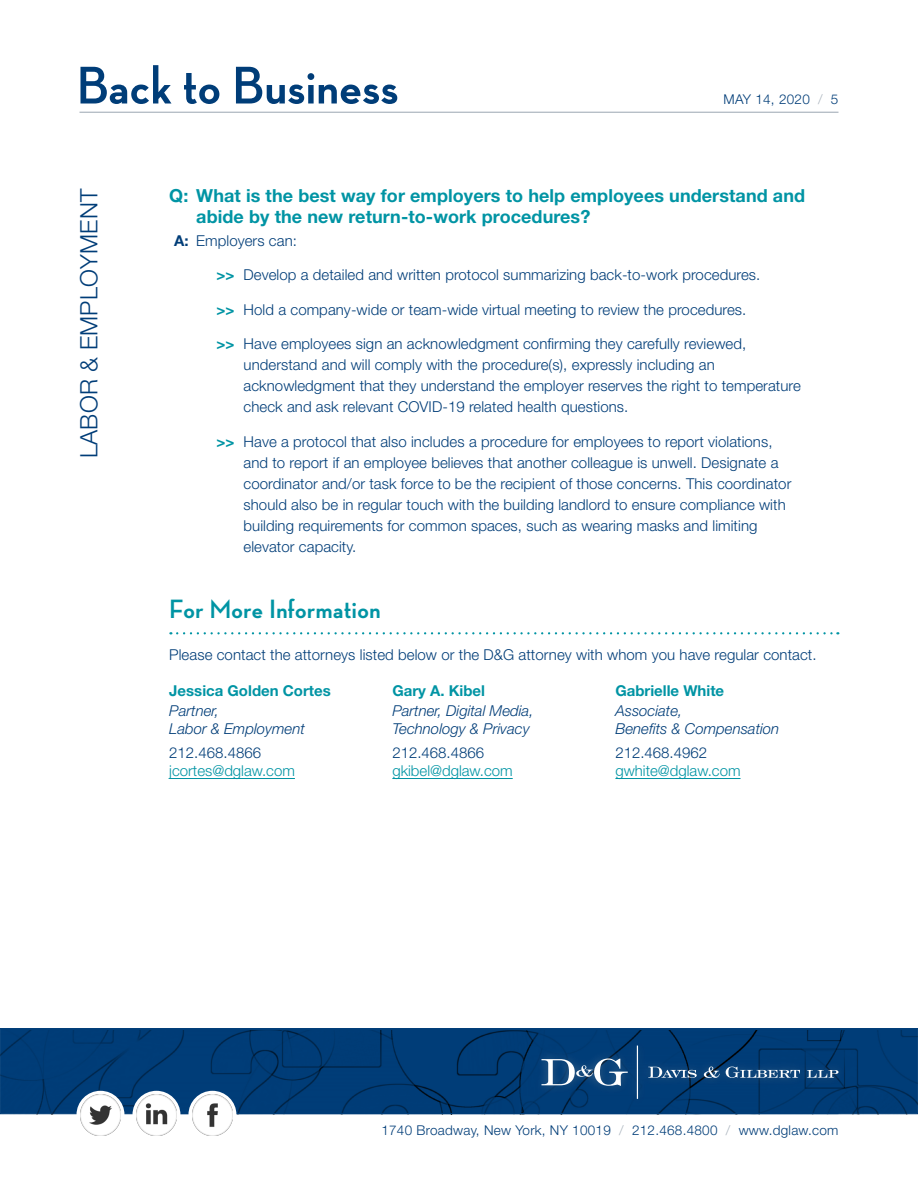
<style>
.page{position:relative;width:918px;height:1188px;background:#fff}
.page>*{position:absolute;margin:0;border:0;box-sizing:border-box;transform-origin:0 0}
.t1{font:700 54px "Neutra Disp";letter-spacing:.01em;color:#003d78}
.PQ_-_For_More_Inform{font:700 27px "Neutra Disp";letter-spacing:.02em;color:#0094a4}
.t2{font:300 24px "Helvetica Neue LT Std";letter-spacing:.01em;color:#003d78}
.PQ_-_Body_Text_-_FAQ{font:700 18px/21.6px "Helvetica Neue LT Std";letter-spacing:.005em;color:#0094a4}
._02_e_Story_Body{font:300 15px/21px "Helvetica Neue LT Std";letter-spacing:.005em;color:#003d78}
.PQ_-_For_More_Inform-2{font:italic 300 15px/18px "Helvetica Neue LT Std";color:#003d78}
._07__b_ForMoreInfo_B{font:300 15px "Helvetica Neue LT Std";color:#0094a4}
.PQ_-_For_More_Inform-3{font:700 15px "Helvetica Neue LT Std";color:#0094a4}
._07__b_ForMoreInfo_B-2{font:300 15px "Helvetica Neue LT Std";color:#003d78}
.PQ_-_Body_Text_-_FAW{font:300 15px "Helvetica Neue LT Std";letter-spacing:.005em;color:#003d78}
.t3{font:300 13.5px "Helvetica Neue LT Std";letter-spacing:.02em;color:#003d78}
.s1{color:#a6b0ba}
.s2{font-weight:700}
.s3{font-weight:700;color:#0094a4}
</style>
<div class="page">
<div style="left:0;top:1028px;width:918px;height:86px;background:#003d78;border:1px solid #003d78"></div>
<hr style="left:169px;top:1113px;width:670px;height:1px;background:#003d78">
<div style="left:77px;top:1091px;width:47px;height:48px;background:#fff;border-radius:50%"></div>
<img style="left:80px;top:1094px;width:41px;height:41px">
<div style="left:132px;top:1091px;width:48px;height:48px;background:#fff;border-radius:50%"></div>
<img style="left:136px;top:1094px;width:41px;height:41px">
<div style="left:188px;top:1091px;width:48px;height:48px;background:#fff;border-radius:50%"></div>
<img style="left:192px;top:1094px;width:41px;height:41px">
<div style="left:533px;top:1037px;width:315px;height:70px;background:#fff;opacity:.25"></div>
<hr style="left:637px;top:1046px;width:1px;height:53px;background:#fff">
<svg style="left:541px;top:1058px;width:87px;height:28px"></svg>
<svg style="left:648px;top:1067px;width:49px;height:11px"></svg>
<svg style="left:704px;top:1067px;width:16px;height:11px"></svg>
<svg style="left:726px;top:1067px;width:74px;height:11px"></svg>
<svg style="left:807px;top:1070px;width:32px;height:8px"></svg>
<hr style="left:79px;top:112px;width:760px;height:1px;background:#a6b0ba">
<svg style="left:177px;top:632px;width:661px;height:2px"></svg>
<hr style="left:169px;top:778px;width:126px;height:1px;background:#0094a4">
<hr style="left:392px;top:778px;width:121px;height:1px;background:#0094a4">
<hr style="left:615px;top:778px;width:126px;height:1px;background:#0094a4">
<h1 class="t1" style="left:76px;top:55px;width:323px">Back to Business</h1>
<p class="t3" style="left:724px;top:90px;width:116px">MAY 14, 2020 <span class="s1">/</span> 5</p>
<h3 class="t2" style="left:74px;top:458px;width:271px;rotate:-90deg">LABOR &amp; EMPLOYMENT</h3>
<p class="PQ_-_Body_Text_-_FAQ" style="left:196px;top:184px;width:610px;text-indent:-27px">Q: What is the best way for employers to help employees understand and abide by the new return-to-work procedures?</p>
<p class="PQ_-_Body_Text_-_FAW" style="left:174px;top:231px;width:124px"><span class="s2">A:</span> Employers can:</p>
<p class="_02_e_Story_Body" style="left:217px;top:264px;width:545px"><span class="s3">&gt;&gt;&gt;</span> Develop a detailed and written protocol summarizing back-to-work procedures.</p>
<p class="_02_e_Story_Body" style="left:217px;top:299px;width:531px"><span class="s3">&gt;&gt;&gt;</span> Hold a company-wide or team-wide virtual meeting to review the procedures.</p>
<p class="_02_e_Story_Body" style="left:244px;top:333px;width:559px;text-indent:-27px"><span class="s3">&gt;&gt;&gt;</span> Have employees sign an acknowledgment confirming they carefully reviewed, understand and will comply with the procedure(s), expressly including an acknowledgment that they understand the employer reserves the right to temperature check and ask relevant COVID-19 related health questions.</p>
<p class="_02_e_Story_Body" style="left:244px;top:431px;width:549px;text-indent:-27px"><span class="s3">&gt;&gt;&gt;</span> Have a protocol that also includes a procedure for employees to report violations, and to report if an employee believes that another colleague is unwell. Designate a coordinator and/or task force to be the recipient of those concerns. This coordinator should also be in regular touch with the building landlord to ensure compliance with building requirements for common spaces, such as wearing masks and limiting elevator capacity.</p>
<p class="PQ_-_For_More_Inform" style="left:169px;top:594px;width:213px">For More Information</p>
<p class="_02_e_Story_Body" style="left:169px;top:644px;width:649px">Please contact the attorneys listed below or the D&amp;G attorney with whom you have regular contact.</p>
<p class="PQ_-_For_More_Inform-3" style="left:169px;top:682px;width:163px">Jessica Golden Cortes</p>
<p class="PQ_-_For_More_Inform-2" style="left:169px;top:701px;width:137px">Partner,<br>Labor &amp; Employment</p>
<p class="_07__b_ForMoreInfo_B-2" style="left:169px;top:744px;width:93px">212.468.4866</p>
<p class="_07__b_ForMoreInfo_B" style="left:169px;top:762px;width:127px">jcortes@dglaw.com</p>
<p class="PQ_-_For_More_Inform-3" style="left:392px;top:682px;width:94px">Gary A. Kibel</p>
<p class="PQ_-_For_More_Inform-2" style="left:392px;top:701px;width:143px">Partner, Digital Media,<br>Technology &amp; Privacy</p>
<p class="_07__b_ForMoreInfo_B-2" style="left:392px;top:744px;width:93px">212.468.4866</p>
<p class="_07__b_ForMoreInfo_B" style="left:392px;top:762px;width:122px">gkibel@dglaw.com</p>
<p class="PQ_-_For_More_Inform-3" style="left:615px;top:682px;width:110px">Gabrielle White</p>
<p class="PQ_-_For_More_Inform-2" style="left:615px;top:701px;width:165px">Associate,<br>Benefits &amp; Compensation</p>
<p class="_07__b_ForMoreInfo_B-2" style="left:615px;top:744px;width:93px">212.468.4962</p>
<p class="_07__b_ForMoreInfo_B" style="left:615px;top:762px;width:127px">gwhite@dglaw.com</p>
<p class="t3" style="left:381px;top:1122px;width:459px">1740 Broadway, New York, NY 10019 <span class="s1">/</span> 212.468.4800 <span class="s1">/</span> www.dglaw.com</p>
</div>
